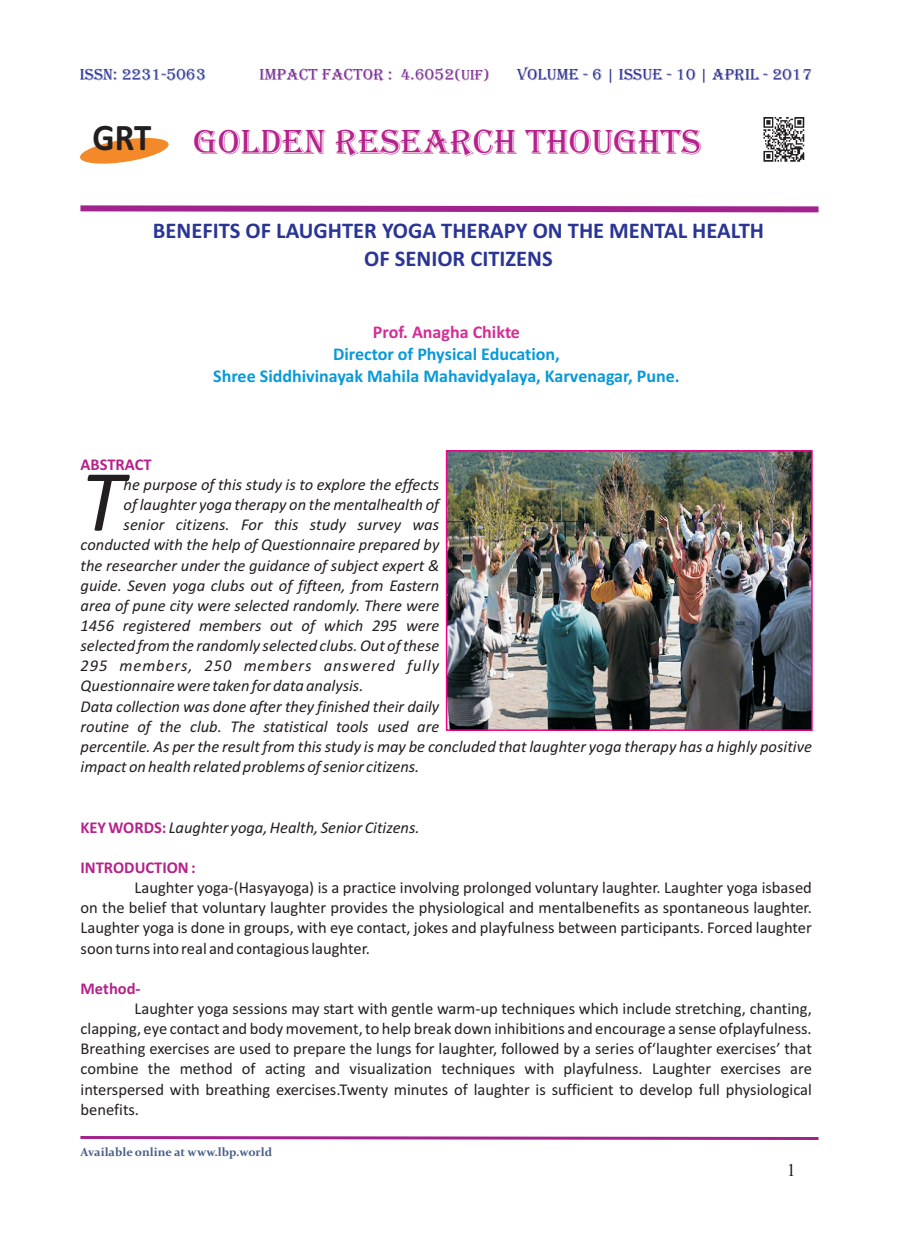
<style>
.page{position:relative;width:898px;height:1242px;background:#fff}
.page>*{position:absolute;margin:0;border:0;box-sizing:border-box;transform-origin:0 0}
.t1{font:italic 88.2px "Calibri";color:#231f20}
.t2{font:700 37.65px "Calibri";color:#231f20;scale:.92 1}
.t3{font:36px "Algerian";color:#b6218b}
.t4{font:700 22.5px/27.5px "Calibri";color:#2a3594;text-align:center}
.t5{font:700 18px/21.9px "Calibri";color:#0899d9;text-align:center}
.t6{font:700 18px "Calibri";color:#d52d93}
.t7{font:18px "Times New Roman";color:#231f20}
.t8{font:16.5px/20.1px "Calibri";color:#231f20;text-align:justify}
.t9{font:italic 16.5px/20.1px "Calibri";color:#231f20}
.t10{font:italic 16.5px "Calibri";letter-spacing:.055em;color:#231f20}
.t11{font:16.5px "Algerian";color:#2e308f}
.t12{font:700 16.5px "Calibri";color:#b6218b}
.t13{font:16.5px "Algerian";color:#792e92}
.t14{font:16.5px "Algerian";color:#2c3695}
.t15{font:700 12px "Constantia";color:#485e88}
.s1{font-size:15px}
.s2{font-weight:700;font-style:normal;color:#b6218b}
</style>
<div class="page">
<svg style="left:80px;top:205px;width:739px;height:8px;background:#b95aaa"></svg>
<svg style="left:80px;top:1136px;width:739px;height:4px;background:#b859a9"></svg>
<img style="left:763px;top:117px;width:42px;height:45px">
<img style="left:447px;top:452px;width:363px;height:277px">
<div style="left:445px;top:450px;width:367px;height:281px;border:1px solid #ed028c"></div>
<svg style="left:80px;top:138px;width:89px;height:26px"></svg>
<p class="t14" style="left:80px;top:66px;width:127px">ISSN: 2231-5063</p>
<p class="t11" style="left:517px;top:66px;width:296px">VOLUME - 6 | ISSUE - 10 | APRIL - 2017</p>
<p class="t13" style="left:259px;top:66px;width:231px">IMPACT FACTOR : 4.6052<span class="s1">(UIF)</span></p>
<h2 class="t2" style="left:92px;top:122px;width:65px">GRT</h2>
<h3 class="t3" style="left:193px;top:122px;width:509px">GOLDEN RESEARCH THOUGHTS</h3>
<h3 class="t4" style="left:153px;top:219px;width:612px">BENEFITS OF LAUGHTER YOGA THERAPY ON THE MENTAL HEALTH<br>OF SENIOR CITIZENS</h3>
<p class="t6" style="left:373px;top:324px;width:148px">Prof. Anagha Chikte</p>
<p class="t5" style="left:213px;top:344px;width:468px">Director of Physical Education,<br>Shree Siddhivinayak Mahila Mahavidyalaya, Karvenagar, Pune.</p>
<p class="t12" style="left:81px;top:457px;width:73px">ABSTRACT</p>
<p class="t9" style="left:123px;top:476px;width:317px">he purpose of this study is to explore the effects</p>
<h1 class="t1" style="left:80px;top:464px;width:44px">T</h1>
<p class="t9" style="left:123px;top:496px;width:317px">of laughter yoga therapy on the mentalhealth of</p>
<p class="t9" style="left:123px;top:516px;width:317px">senior citizens. For this study survey was</p>
<p class="t9" style="left:80px;top:536px;width:360px">conducted with the help of Questionnaire prepared by</p>
<p class="t9" style="left:80px;top:556px;width:360px">the researcher under the guidance of subject expert &amp;</p>
<p class="t9" style="left:80px;top:576px;width:360px">guide. Seven yoga clubs out of fifteen, from Eastern</p>
<p class="t9" style="left:80px;top:596px;width:360px">area of pune city were selected randomly. There were</p>
<p class="t9" style="left:80px;top:617px;width:360px">1456 registered members out of which 295 were</p>
<p class="t9" style="left:80px;top:637px;width:360px">selected from the randomly selected clubs. Out of these</p>
<p class="t10" style="left:80px;top:659px;width:360px">295 members, 250 members answered fully</p>
<p class="t9" style="left:80px;top:677px;width:284px">Questionnaire were taken for data analysis.</p>
<p class="t9" style="left:80px;top:697px;width:360px">Data collection was done after they finished their daily</p>
<p class="t9" style="left:80px;top:717px;width:360px">routine of the club. The statistical tools used are</p>
<p class="t9" style="left:81px;top:738px;width:732px">percentile. As per the result from this study is may be concluded that laughter yoga therapy has a highly positive impact on health related problems of senior citizens.</p>
<p class="t9" style="left:80px;top:818px;width:340px"><span class="s2">KEY WORDS:</span>Laughter yoga, Health, Senior Citizens.</p>
<p class="t12" style="left:80px;top:860px;width:117px">INTRODUCTION :</p>
<p class="t8" style="left:80px;top:879px;width:732px;text-indent:54px">Laughter yoga-(Hasyayoga) is a practice involving prolonged voluntary laughter. Laughter yoga isbased on the belief that voluntary laughter provides the physiological and mentalbenefits as spontaneous laughter.<br>Laughter yoga is done in groups, with eye contact, jokes and playfulness between participants. Forced laughter soon turns into real and contagious laughter.</p>
<p class="t12" style="left:80px;top:981px;width:62px">Method-</p>
<p class="t8" style="left:80px;top:999px;width:732px;text-indent:54px">Laughter yoga sessions may start with gentle warm-up techniques which include stretching, chanting, clapping, eye contact and body movement, to help break down inhibitions and encourage a sense ofplayfulness.<br>Breathing exercises are used to prepare the lungs for laughter, followed by a series of‘laughter exercises’ that combine the method of acting and visualization techniques with playfulness. Laughter exercises are interspersed with breathing exercises.Twenty minutes of laughter is sufficient to develop full physiological benefits.</p>
<p class="t15" style="left:81px;top:1147px;width:193px">Available online at www.lbp.world</p>
<p class="t7" style="left:786px;top:1164px;width:10px">1</p>
</div>
